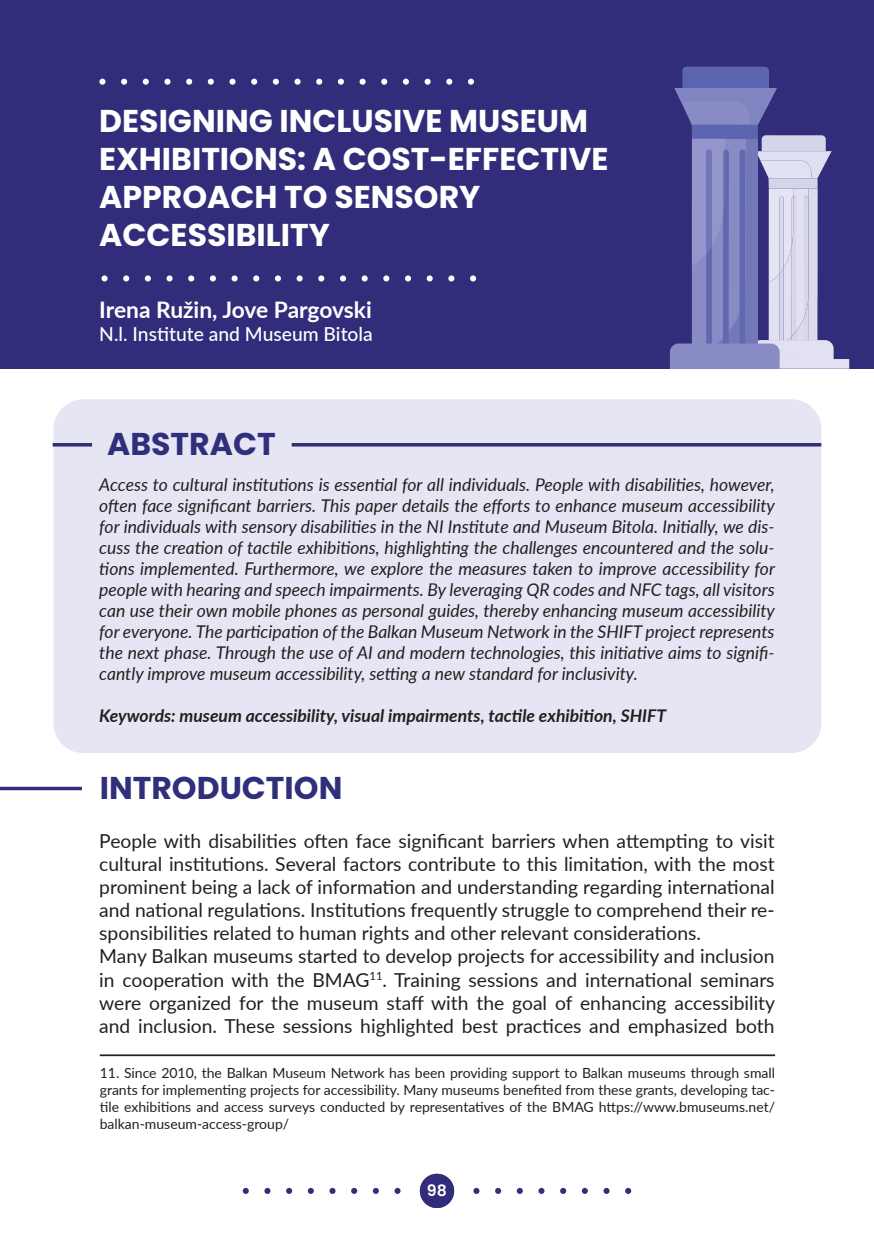
<style>
.page{position:relative;width:874px;height:1241px;background:#fff}
.page>*{position:absolute;margin:0;border:0;box-sizing:border-box;transform-origin:0 0}
.MAIN_TITLE{font:700 31.5px/37.8px "Poppins";color:#fff}
.t1{font:700 31.5px "Poppins";color:#302f7b}
.t2{font:700 22.75px "Lato";letter-spacing:-.005em;color:#fff}
.REGULAR_TEXT{font:19.25px/23.1px "Lato";color:#231f20;text-align:justify}
.t3{font:500 19.25px "Lato";color:#fff}
.Abstract_text{font:italic 17.5px/21px "Lato";color:#231f20;text-align:justify}
.Abstract_text-2{font:italic 700 17.5px "Lato";color:#231f20}
.t4{font:600 15.75px "Poppins";color:#fff}
.REGULAR_TEXT-2{font:14px/16.8px "Lato";color:#231f20;text-align:justify}
.s1{font-size:21px}
</style>
<div class="page">
<svg style="left:243px;top:1187px;width:6px;height:6px"></svg>
<svg style="left:264px;top:1187px;width:6px;height:6px"></svg>
<svg style="left:286px;top:1187px;width:6px;height:6px"></svg>
<svg style="left:307px;top:1187px;width:7px;height:6px"></svg>
<svg style="left:329px;top:1187px;width:6px;height:6px"></svg>
<svg style="left:351px;top:1187px;width:6px;height:6px"></svg>
<svg style="left:372px;top:1187px;width:6px;height:6px"></svg>
<svg style="left:394px;top:1187px;width:6px;height:6px"></svg>
<svg style="left:473px;top:1187px;width:6px;height:6px"></svg>
<svg style="left:495px;top:1187px;width:6px;height:6px"></svg>
<svg style="left:516px;top:1187px;width:6px;height:6px"></svg>
<svg style="left:538px;top:1187px;width:6px;height:6px"></svg>
<svg style="left:560px;top:1187px;width:6px;height:6px"></svg>
<svg style="left:581px;top:1187px;width:6px;height:6px"></svg>
<svg style="left:603px;top:1187px;width:6px;height:6px"></svg>
<svg style="left:625px;top:1187px;width:6px;height:6px"></svg>
<div style="left:419px;top:1173px;width:35px;height:34px;background:#312d7a;border-radius:50%"></div>
<div style="left:0;top:0;width:873px;height:368px;background:#312d7a"></div>
<svg style="left:99px;top:79px;width:6px;height:6px"></svg>
<svg style="left:121px;top:79px;width:6px;height:6px"></svg>
<svg style="left:143px;top:79px;width:6px;height:6px"></svg>
<svg style="left:164px;top:79px;width:6px;height:6px"></svg>
<svg style="left:186px;top:79px;width:6px;height:6px"></svg>
<svg style="left:208px;top:79px;width:6px;height:6px"></svg>
<svg style="left:229px;top:79px;width:6px;height:6px"></svg>
<svg style="left:251px;top:79px;width:6px;height:6px"></svg>
<svg style="left:273px;top:79px;width:6px;height:6px"></svg>
<svg style="left:294px;top:79px;width:6px;height:6px"></svg>
<svg style="left:316px;top:79px;width:6px;height:6px"></svg>
<svg style="left:338px;top:79px;width:6px;height:6px"></svg>
<svg style="left:359px;top:79px;width:6px;height:6px"></svg>
<svg style="left:381px;top:79px;width:6px;height:6px"></svg>
<svg style="left:402px;top:79px;width:7px;height:6px"></svg>
<svg style="left:424px;top:79px;width:6px;height:6px"></svg>
<svg style="left:446px;top:79px;width:6px;height:6px"></svg>
<svg style="left:467px;top:79px;width:7px;height:6px"></svg>
<svg style="left:101px;top:275px;width:6px;height:6px"></svg>
<svg style="left:123px;top:275px;width:6px;height:6px"></svg>
<svg style="left:145px;top:275px;width:6px;height:6px"></svg>
<svg style="left:166px;top:275px;width:6px;height:6px"></svg>
<svg style="left:188px;top:275px;width:6px;height:6px"></svg>
<svg style="left:210px;top:275px;width:6px;height:6px"></svg>
<svg style="left:231px;top:275px;width:6px;height:6px"></svg>
<svg style="left:253px;top:275px;width:6px;height:6px"></svg>
<svg style="left:275px;top:275px;width:6px;height:6px"></svg>
<svg style="left:296px;top:275px;width:6px;height:6px"></svg>
<svg style="left:318px;top:275px;width:6px;height:6px"></svg>
<svg style="left:340px;top:275px;width:6px;height:6px"></svg>
<svg style="left:361px;top:275px;width:6px;height:6px"></svg>
<svg style="left:383px;top:275px;width:6px;height:6px"></svg>
<svg style="left:405px;top:275px;width:6px;height:6px"></svg>
<svg style="left:426px;top:275px;width:6px;height:6px"></svg>
<svg style="left:448px;top:275px;width:6px;height:6px"></svg>
<svg style="left:470px;top:275px;width:6px;height:6px"></svg>
<div style="left:682px;top:67px;width:86px;height:24px;background:#5b64ae;border-radius:4px"></div>
<svg style="left:674px;top:88px;width:102px;height:40px"></svg>
<div style="left:691px;top:125px;width:66px;height:14px;background:#5b64ae"></div>
<svg style="left:670px;top:135px;width:178px;height:233px"></svg>
<div style="left:53px;top:399px;width:767px;height:354px;background:#e6e5f3;border-radius:30px"></div>
<hr style="left:291px;top:443px;width:529px;height:3px;background:#312d7a">
<hr style="left:53px;top:443px;width:39px;height:3px;background:#312d7a">
<svg style="left:0;top:786px;width:82px;height:4px"></svg>
<hr style="left:100px;top:1054px;width:674px;height:1px;background:#231f20">
<p class="MAIN_TITLE" style="left:99px;top:103px;width:510px">DESIGNING INCLUSIVE MUSEUM<br>EXHIBITIONS: A COST-EFFECTIVE<br>APPROACH TO SENSORY<br>ACCESSIBILITY</p>
<p class="t2" style="left:99px;top:292px;width:274px">Irena Ružin, Jove Pargovski</p>
<p class="t3" style="left:99px;top:320px;width:275px">N.l. Institute and Museum Bitola</p>
<p class="t1" style="left:107px;top:426px;width:170px">ABSTRACT</p>
<p class="Abstract_text" style="left:99px;top:473px;width:676px">Access to cultural institutions is essential for all individuals. People with disabilities, however, often face significant barriers. This paper details the efforts to enhance museum accessibility for individuals with sensory disabilities in the NI Institute and Museum Bitola. Initially, we dis&shy;cuss the creation of tactile exhibitions, highlighting the challenges encountered and the solu&shy;tions implemented. Furthermore, we explore the measures taken to improve accessibility for people with hearing and speech impairments. By leveraging QR codes and NFC tags, all visitors can use their own mobile phones as personal guides, thereby enhancing museum accessibility for everyone. The participation of the Balkan Museum Network in the SHIFT project represents the next phase. Through the use of AI and modern technologies, this initiative aims to signifi&shy;cantly improve museum accessibility, setting a new standard for inclusivity.</p>
<p class="Abstract_text-2" style="left:99px;top:703px;width:568px">Keywords: museum accessibility, visual impairments, tactile exhibition, SHIFT</p>
<p class="t1" style="left:100px;top:769px;width:244px">INTRODUCTION</p>
<p class="REGULAR_TEXT" style="left:99px;top:828px;width:676px">People with disabilities often face significant barriers when attempting to visit cultural institutions. Several factors contribute to this limitation, with the most prominent being a lack of information and understanding regarding international and national regulations. Institutions frequently struggle to comprehend their re&shy;sponsibilities related to human rights and other relevant considerations.</p>
<p class="REGULAR_TEXT" style="left:99px;top:943px;width:677px">Many Balkan museums started to develop projects for accessibility and inclusion in cooperation with the BMAG<sup>11</sup>. Training sessions and international seminars were organized for the museum staff with the goal of enhancing accessibility and inclusion. These sessions highlighted best practices and emphasized both</p>
<p class="REGULAR_TEXT-2" style="left:100px;top:1063px;width:676px">11. Since 2010, the Balkan Museum Network has been providing support to Balkan museums through small grants for implementing projects for accessibility. Many museums benefited from these grants, developing tac&shy;tile exhibitions and access surveys conducted by representatives of the BMAG https://www.bmuseums.net/ balkan-museum-access-group/</p>
<p class="t4" style="left:427px;top:1180px;width:21px">9 8<span class="s1">1</span></p>
</div>
